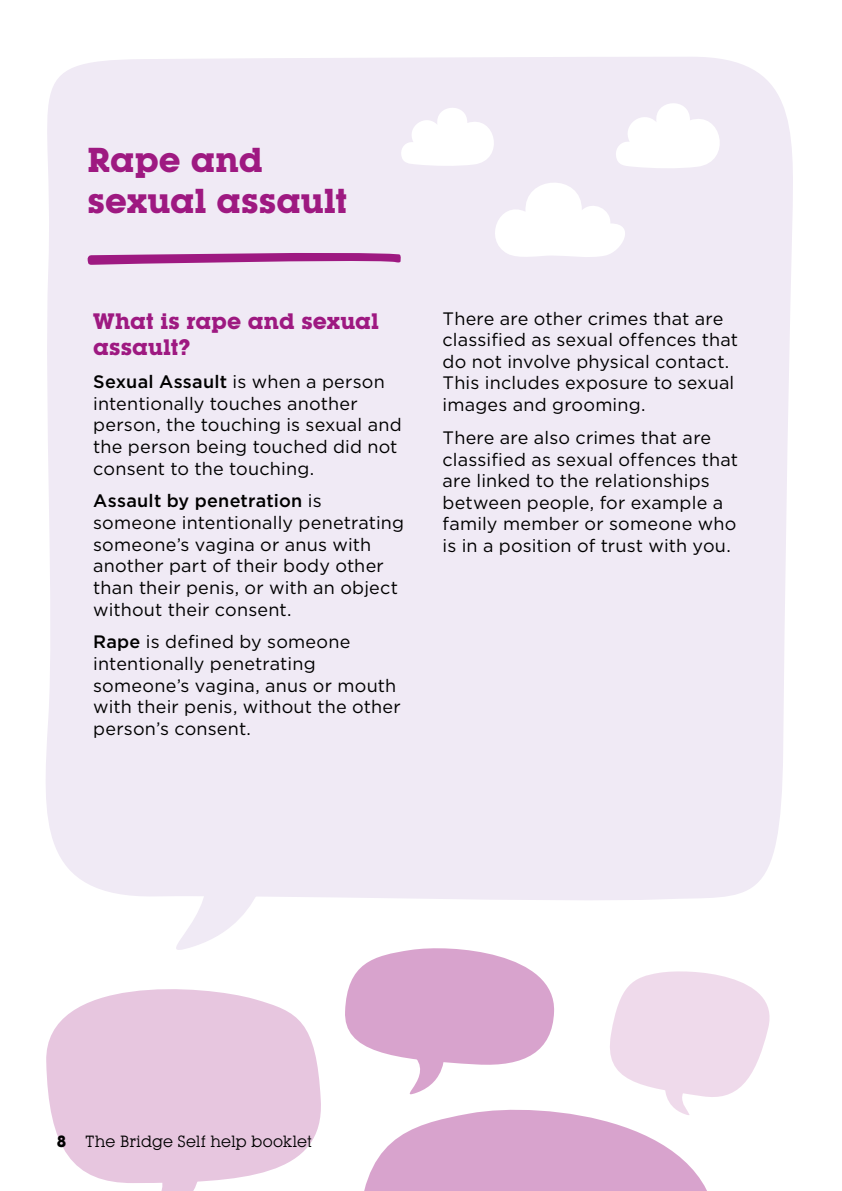
<style>
.page{position:relative;width:842px;height:1191px;background:#fff}
.page>*{position:absolute;margin:0;border:0;box-sizing:border-box;transform-origin:0 0}
.t1{font:700 34px/40.8px "Lubalin Graph IT Cby BT";letter-spacing:-.005em;color:#9e1981}
.t2{font:700 22px/26.4px "Lubalin Graph IT Cby BT";color:#9e1981}
.t3{font:18px/21.6px "Gotham HTF";letter-spacing:.01em;color:#000}
.t4{font:16px "Lubalin Graph IT Cby BT";letter-spacing:-.005em;color:#000}
.s1{font-weight:500}
.s2{font-weight:700}
</style>
<div class="page">
<svg style="left:345px;top:948px;width:424px;height:243px"></svg>
<svg style="left:46px;top:989px;width:275px;height:194px;background:#eacee3"></svg>
<svg style="left:119px;top:1170px;width:81px;height:21px"></svg>
<div style="left:46px;top:57px;width:747px;height:843px;background:#f0eaf5"></div>
<svg style="left:135px;top:840px;width:138px;height:110px"></svg>
<svg style="left:87px;top:96px;width:646px;height:169px;background:#f0e7f3"></svg>
<h1 class="t1" style="left:88px;top:139px;width:262px">Rape and sexual assault</h1>
<p class="t2" style="left:93px;top:307px;width:287px">What is rape and sexual assault?</p>
<p class="t3" style="left:93px;top:371px;width:310px"><span class="s1">Sexual Assault</span> is when a person intentionally touches another person, the touching is sexual and the person being touched did not consent to the touching.</p>
<p class="t3" style="left:93px;top:490px;width:312px"><span class="s1">Assault by penetration</span> is someone intentionally penetrating someone’s vagina or anus with another part of their body other than their penis, or with an object without their consent.</p>
<p class="t3" style="left:93px;top:631px;width:309px"><span class="s1">Rape</span> is defined by someone intentionally penetrating someone’s vagina, anus or mouth with their penis, without the other person’s consent.</p>
<p class="t3" style="left:442px;top:307px;width:297px">There are other crimes that are classified as sexual offences that do not involve physical contact.<br>This includes exposure to sexual images and grooming.</p>
<p class="t3" style="left:442px;top:426px;width:297px">There are also crimes that are classified as sexual offences that are linked to the relationships between people, for example a family member or someone who is in a position of trust with you.</p>
<p class="t4" style="left:57px;top:1131px;width:257px"><span class="s2">8</span> The Bridge Self help booklet</p>
</div>
